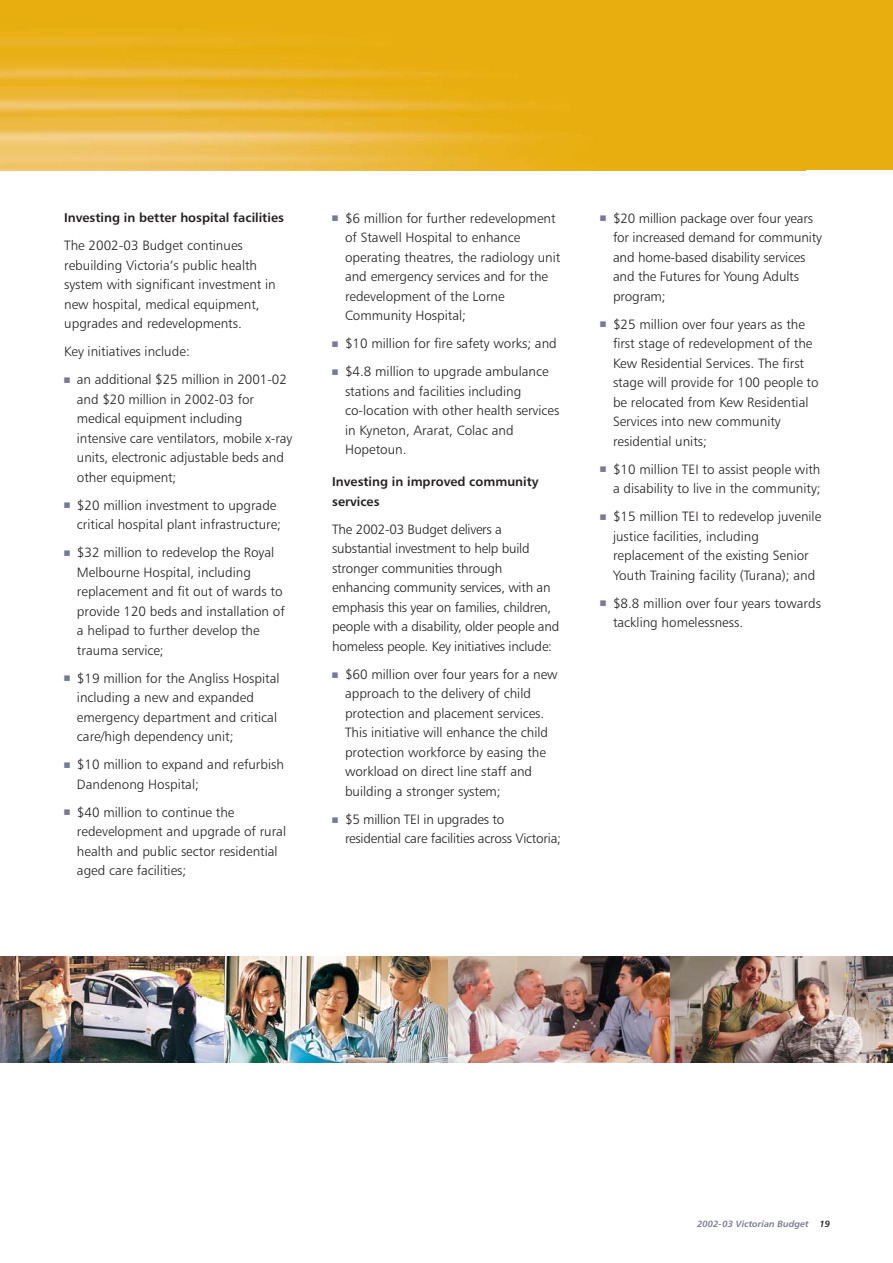
<style>
.page{position:relative;width:893px;height:1263px;background:#fff}
.page>*{position:absolute;margin:0;border:0;box-sizing:border-box;transform-origin:0 0}
.t1{font:13.5px/19.5px "Humanist 777 BT Light B";color:#231f20}
.t2{font:12.75px/19.5px "Humanist 777 BT Bold B";color:#231f20}
.t3{font:9px "Humanist 777 BT Bold Italic B";color:#777a97}
.s1{color:#231f20}
</style>
<div class="page">
<div style="left:1px;top:0;width:891px;height:170px;background:#e8ae10"></div>
<img style="left:1px;top:36px;width:556px;height:134px">
<img style="left:1px;top:957px;width:891px;height:106px">
<p class="t2" style="left:64px;top:209px;width:221px">Investing in better hospital facilities</p>
<p class="t1" style="left:64px;top:237px;width:213px">The 2002-03 Budget continues rebuilding Victoria’s public health system with significant investment in new hospital, medical equipment, upgrades and redevelopments.</p>
<p class="t1" style="left:64px;top:343px;width:127px">Key initiatives include:</p>
<p class="t1" style="left:77px;top:371px;width:217px;text-indent:-13px"><sup>■</sup> an additional $25 million in 2001-02 and $20 million in 2002-03 for medical equipment including intensive care ventilators, mobile x-ray units, electronic adjustable beds and other equipment;</p>
<p class="t1" style="left:77px;top:496px;width:205px;text-indent:-13px"><sup>■</sup> $20 million investment to upgrade critical hospital plant infrastructure;</p>
<p class="t1" style="left:77px;top:544px;width:209px;text-indent:-13px"><sup>■</sup> $32 million to redevelop the Royal<br>Melbourne Hospital, including replacement and fit out of wards to provide 120 beds and installation of a helipad to further develop the trauma service;</p>
<p class="t1" style="left:77px;top:669px;width:204px;text-indent:-13px"><sup>■</sup> $19 million for the Angliss Hospital including a new and expanded emergency department and critical care/high dependency unit;</p>
<p class="t1" style="left:77px;top:756px;width:208px;text-indent:-13px"><sup>■</sup> $10 million to expand and refurbish<br>Dandenong Hospital;</p>
<p class="t1" style="left:77px;top:803px;width:211px;text-indent:-13px"><sup>■</sup> $40 million to continue the redevelopment and upgrade of rural health and public sector residential aged care facilities;</p>
<p class="t1" style="left:345px;top:209px;width:217px;text-indent:-13px"><sup>■</sup> $6 million for further redevelopment of Stawell Hospital to enhance operating theatres, the radiology unit and emergency services and for the redevelopment of the Lorne<br>Community Hospital;</p>
<p class="t1" style="left:332px;top:335px;width:226px"><sup>■</sup> $10 million for fire safety works; and</p>
<p class="t1" style="left:345px;top:363px;width:216px;text-indent:-13px"><sup>■</sup> $4.8 million to upgrade ambulance stations and facilities including co-location with other health services in Kyneton, Ararat, Colac and<br>Hopetoun.</p>
<p class="t2" style="left:332px;top:473px;width:208px">Investing in improved community services</p>
<p class="t1" style="left:332px;top:521px;width:228px">The 2002-03 Budget delivers a substantial investment to help build stronger communities through enhancing community services, with an emphasis this year on families, children, people with a disability, older people and homeless people. Key initiatives include:</p>
<p class="t1" style="left:345px;top:666px;width:214px;text-indent:-13px"><sup>■</sup> $60 million over four years for a new approach to the delivery of child protection and placement services.<br>This initiative will enhance the child protection workforce by easing the workload on direct line staff and building a stronger system;</p>
<p class="t1" style="left:345px;top:811px;width:217px;text-indent:-13px"><sup>■</sup> $5 million TEI in upgrades to residential care facilities across Victoria;</p>
<p class="t1" style="left:613px;top:209px;width:210px;text-indent:-13px"><sup>■</sup> $20 million package over four years for increased demand for community and home-based disability services and the Futures for Young Adults program;</p>
<p class="t1" style="left:613px;top:315px;width:207px;text-indent:-13px"><sup>■</sup> $25 million over four years as the first stage of redevelopment of the<br>Kew Residential Services. The first stage will provide for 100 people to be relocated from Kew Residential<br>Services into new community residential units;</p>
<p class="t1" style="left:600px;top:460px;width:222px;text-align:right"><sup>■</sup> $10 million TEI to assist people with a disability to live in the community;</p>
<p class="t1" style="left:613px;top:508px;width:210px;text-indent:-13px"><sup>■</sup> $15 million TEI to redevelop juvenile justice facilities, including replacement of the existing Senior Youth Training facility (Turana); and</p>
<p class="t1" style="left:613px;top:594px;width:209px;text-indent:-13px"><sup>■</sup> $8.8 million over four years towards tackling homelessness.</p>
<p class="t3" style="left:697px;top:1221px;width:134px">2002-03 Victorian Budget <span class="s1">19</span></p>
</div>
